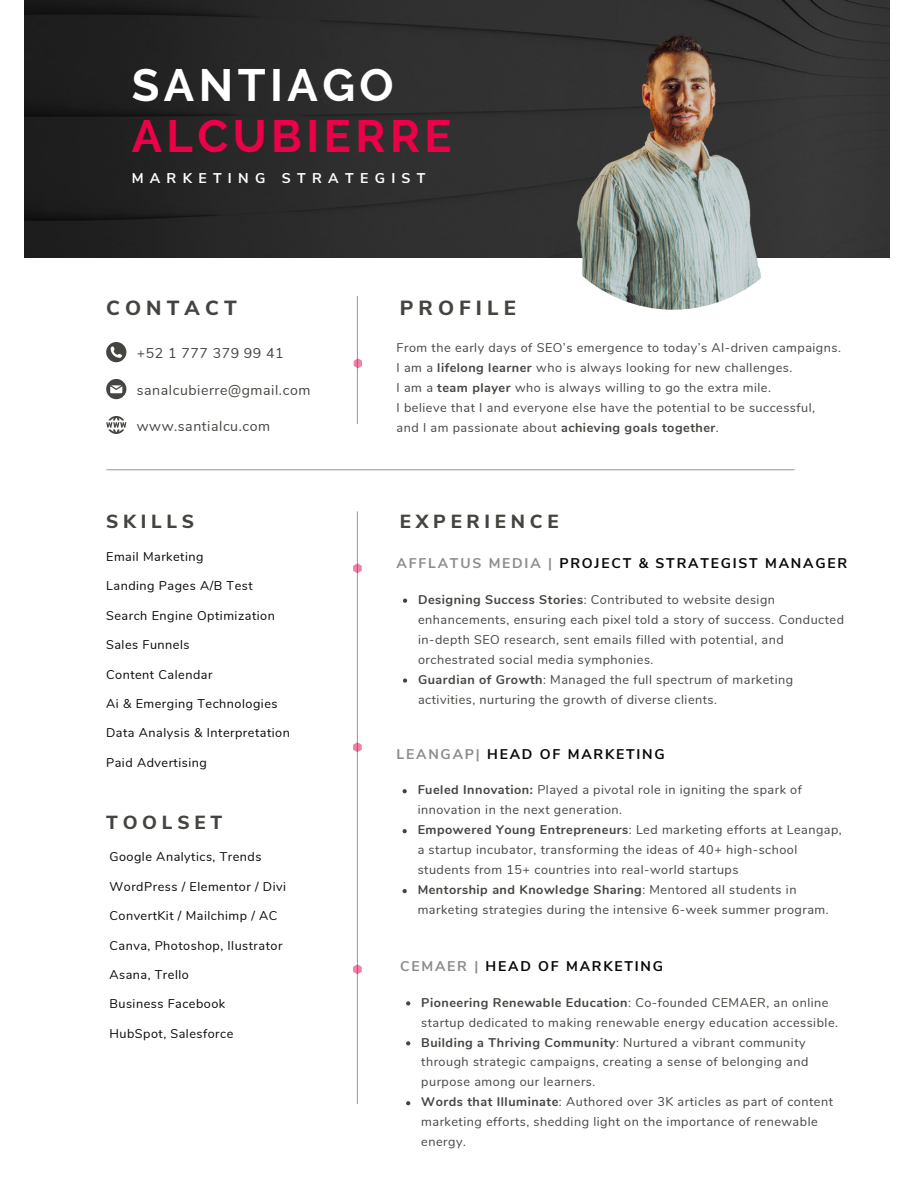
<style>
.page{position:relative;width:918px;height:1188px;background:#fff}
.page>*{position:absolute;margin:0;border:0;box-sizing:border-box;transform-origin:0 0}
.t1{font:700 45.15px/51.8px "Raleway";letter-spacing:.1em;color:#ea0148}
.t2{font:800 20.4px "Nunito Sans";letter-spacing:.25em;color:#444440}
.t3{font:800 18.9px "Nunito Sans";letter-spacing:.25em;color:#444440}
.t4{font:14.1px "Nunito";letter-spacing:.04em;color:#444440}
.t5{font:700 14.1px "Nunito Sans";letter-spacing:.45em;color:#fff}
.t6{font:700 13.95px "Nunito Sans";letter-spacing:.125em;color:#070707}
.t7{font:12.6px/20px "Nunito";letter-spacing:.04em;color:#444440}
.t8{font:12.6px "Nunito";letter-spacing:.04em;color:#070707}
.s1{color:#fff}
.s2{font-weight:700}
.s3{color:#8b8b8b}
</style>
<div class="page">
<svg style="left:106px;top:342px;width:20px;height:20px"></svg>
<svg style="left:106px;top:379px;width:20px;height:20px"></svg>
<svg style="left:106px;top:416px;width:20px;height:18px"></svg>
<img style="left:25px;top:0;width:865px;height:257px">
<hr style="left:357px;top:296px;width:1px;height:127px;background:#444440">
<hr style="left:107px;top:469px;width:687px;height:1px;background:#444440">
<hr style="left:357px;top:512px;width:1px;height:592px;background:#444440">
<svg style="left:353px;top:563px;width:9px;height:10px"></svg>
<svg style="left:353px;top:742px;width:9px;height:10px"></svg>
<svg style="left:353px;top:964px;width:9px;height:10px"></svg>
<img style="left:534px;top:32px;width:278px;height:278px;border-radius:50%">
<svg style="left:354px;top:358px;width:8px;height:10px"></svg>
<svg style="left:403px;top:599px;width:4px;height:4px"></svg>
<svg style="left:403px;top:678px;width:4px;height:5px"></svg>
<svg style="left:403px;top:789px;width:4px;height:4px"></svg>
<svg style="left:403px;top:829px;width:4px;height:4px"></svg>
<svg style="left:403px;top:889px;width:4px;height:4px"></svg>
<svg style="left:406px;top:1001px;width:4px;height:5px"></svg>
<svg style="left:406px;top:1041px;width:4px;height:4px"></svg>
<svg style="left:406px;top:1101px;width:4px;height:4px"></svg>
<p class="t1" style="left:132px;top:59px;width:322px"><span class="s1">SANTIAGO<br></span>ALCUBIERRE</p>
<p class="t5" style="left:132px;top:169px;width:295px">MARKETING STRATEGIST</p>
<p class="t2" style="left:106px;top:294px;width:132px">CONTACT</p>
<p class="t2" style="left:400px;top:294px;width:118px">PROFILE</p>
<p class="t4" style="left:137px;top:343px;width:148px">+52 1 777 379 99 41</p>
<p class="t4" style="left:137px;top:380px;width:175px">sanalcubierre@gmail.com</p>
<p class="t4" style="left:137px;top:417px;width:135px">www.santialcu.com</p>
<p class="t7" style="left:397px;top:338px;width:446px">From the early days of SEO’s emergence to today’s AI-driven campaigns.</p>
<p class="t7" style="left:397px;top:358px;width:397px">I am a <span class="s2">lifelong learner</span> who is always looking for new challenges.</p>
<p class="t7" style="left:397px;top:378px;width:376px">I am a <span class="s2">team player</span> who is always willing to go the extra mile.</p>
<p class="t7" style="left:397px;top:398px;width:420px">I believe that I and everyone else have the potential to be successful,</p>
<p class="t7" style="left:397px;top:418px;width:324px">and I am passionate about <span class="s2">achieving goals together</span>.</p>
<p class="t3" style="left:106px;top:509px;width:90px">SKILLS</p>
<p class="t8" style="left:106px;top:548px;width:99px">Email Marketing</p>
<p class="t8" style="left:106px;top:578px;width:148px">Landing Pages A/B Test</p>
<p class="t8" style="left:106px;top:607px;width:170px">Search Engine Optimization</p>
<p class="t8" style="left:106px;top:636px;width:85px">Sales Funnels</p>
<p class="t8" style="left:106px;top:666px;width:108px">Content Calendar</p>
<p class="t8" style="left:106px;top:695px;width:173px">Ai &amp; Emerging Technologies</p>
<p class="t8" style="left:106px;top:725px;width:185px">Data Analysis &amp; Interpretation</p>
<p class="t8" style="left:106px;top:754px;width:102px">Paid Advertising</p>
<p class="t3" style="left:106px;top:810px;width:117px">TOOLSET</p>
<p class="t8" style="left:109px;top:849px;width:154px">Google Analytics, Trends</p>
<p class="t8" style="left:109px;top:878px;width:178px">WordPress / Elementor / Divi</p>
<p class="t8" style="left:109px;top:907px;width:170px">ConvertKit / Mailchimp / AC</p>
<p class="t8" style="left:109px;top:937px;width:175px">Canva, Photoshop, Ilustrator</p>
<p class="t8" style="left:109px;top:966px;width:81px">Asana, Trello</p>
<p class="t8" style="left:109px;top:996px;width:117px">Business Facebook</p>
<p class="t8" style="left:109px;top:1025px;width:125px">HubSpot, Salesforce</p>
<p class="t3" style="left:400px;top:509px;width:160px">EXPERIENCE</p>
<p class="t6" style="left:397px;top:554px;width:452px"><span class="s3">AFFLATUS MEDIA |</span> PROJECT &amp; STRATEGIST MANAGER</p>
<p class="t7" style="left:418px;top:590px;width:428px"><span class="s2">Designing Success Stories</span>: Contributed to website design enhancements, ensuring each pixel told a story of success. Conducted in-depth SEO research, sent emails filled with potential, and orchestrated social media symphonies.</p>
<p class="t7" style="left:418px;top:670px;width:377px"><span class="s2">Guardian of Growth</span>: Managed the full spectrum of marketing activities, nurturing the growth of diverse clients.</p>
<p class="t6" style="left:397px;top:745px;width:270px"><span class="s3">LEANGAP|</span> HEAD OF MARKETING</p>
<p class="t7" style="left:418px;top:780px;width:386px"><span class="s2">Fueled Innovation:</span> Played a pivotal role in igniting the spark of innovation in the next generation.</p>
<p class="t7" style="left:418px;top:820px;width:426px"><span class="s2">Empowered Young Entrepreneurs</span>: Led marketing efforts at Leangap, a startup incubator, transforming the ideas of 40+ high-school students from 15+ countries into real-world startups</p>
<p class="t7" style="left:418px;top:880px;width:413px"><span class="s2">Mentorship and Knowledge Sharing</span>: Mentored all students in marketing strategies during the intensive 6-week summer program.</p>
<p class="t6" style="left:400px;top:957px;width:264px"><span class="s3">CEMAER |</span> HEAD OF MARKETING</p>
<p class="t7" style="left:421px;top:992px;width:418px"><span class="s2">Pioneering Renewable Education</span>: Co-founded CEMAER, an online startup dedicated to making renewable energy education accessible.</p>
<p class="t7" style="left:421px;top:1032px;width:389px"><span class="s2">Building a Thriving Community</span>: Nurtured a vibrant community through strategic campaigns, creating a sense of belonging and purpose among our learners.</p>
<p class="t7" style="left:421px;top:1092px;width:413px"><span class="s2">Words that Illuminate</span>: Authored over 3K articles as part of content marketing efforts, shedding light on the importance of renewable energy.</p>
</div>
